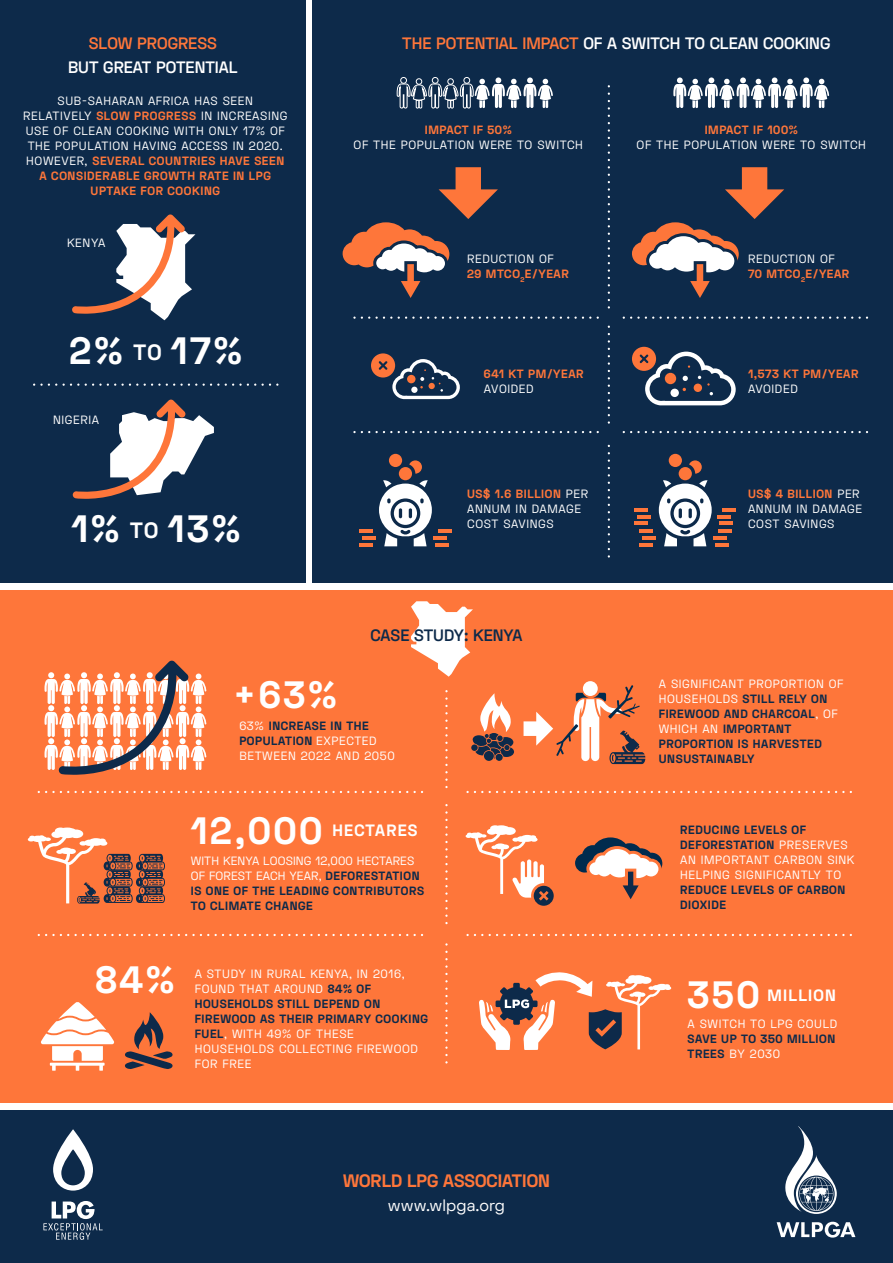
<style>
.page{position:relative;width:893px;height:1263px;background:#fff}
.page>*{position:absolute;margin:0;border:0;box-sizing:border-box;transform-origin:0 0}
.t1{font:700 38.1px "Space Grotesk";letter-spacing:.075em;color:#fff}
.t2{font:700 18px "Space Grotesk";color:#fe763a}
.t3{font:600 16.5px "Space Grotesk";color:#fff}
.t4{font:600 16.5px "Space Grotesk";color:#0d2a4a}
.t5{font:16.5px "Space Grotesk";letter-spacing:.005em;color:#fff}
.t6{font:600 16.5px "Space Grotesk";color:#fe763a}
.t7{font:700 16.35px "Space Grotesk";letter-spacing:.075em;color:#fff}
.t8{font:12px/15px "Space Grotesk";letter-spacing:.05em;color:#fff}
.t9{font:700 12px/15px "Space Grotesk";letter-spacing:.05em;color:#0d2a4a}
.t10{font:700 12px/15px "Space Grotesk";letter-spacing:.05em;color:#fe763a}
.s1{font-weight:700;color:#fe763a}
.s2{font-size:22.2px}
.s3{color:#fe763a}
.s4{font-weight:400;color:#fff}
.s5{font-weight:700;color:#0d2a4a}
</style>
<div class="page">
<div style="left:0;top:1110px;width:893px;height:153px;background:#0d2a4a"></div>
<svg style="left:53px;top:1129px;width:40px;height:61px"></svg>
<svg style="left:43px;top:1201px;width:60px;height:39px"></svg>
<svg style="left:785px;top:1126px;width:52px;height:88px"></svg>
<svg style="left:777px;top:1222px;width:78px;height:15px"></svg>
<div style="left:0;top:0;width:306px;height:582px;background:#0d2a4a"></div>
<div style="left:313px;top:0;width:580px;height:582px;background:#0d2a4a"></div>
<svg style="left:34px;top:383px;width:244px;height:3px"></svg>
<svg style="left:354px;top:316px;width:244px;height:3px"></svg>
<svg style="left:624px;top:316px;width:243px;height:3px"></svg>
<svg style="left:354px;top:431px;width:244px;height:2px"></svg>
<svg style="left:624px;top:431px;width:243px;height:2px"></svg>
<svg style="left:608px;top:85px;width:2px;height:222px"></svg>
<svg style="left:608px;top:325px;width:2px;height:98px"></svg>
<svg style="left:608px;top:444px;width:2px;height:112px"></svg>
<div style="left:0;top:591px;width:893px;height:512px;background:#fe763a"></div>
<svg style="left:445px;top:804px;width:3px;height:119px"></svg>
<svg style="left:445px;top:690px;width:3px;height:97px"></svg>
<svg style="left:445px;top:943px;width:3px;height:119px"></svg>
<svg style="left:39px;top:934px;width:385px;height:2px"></svg>
<svg style="left:467px;top:934px;width:385px;height:2px"></svg>
<svg style="left:39px;top:791px;width:385px;height:2px"></svg>
<svg style="left:467px;top:791px;width:385px;height:2px"></svg>
<svg style="left:411px;top:601px;width:62px;height:76px"></svg>
<svg style="left:72px;top:214px;width:123px;height:106px"></svg>
<svg style="left:73px;top:400px;width:141px;height:99px"></svg>
<svg style="left:396px;top:77px;width:157px;height:32px"></svg>
<svg style="left:673px;top:77px;width:156px;height:31px"></svg>
<svg style="left:343px;top:167px;width:155px;height:131px"></svg>
<svg style="left:632px;top:167px;width:152px;height:131px"></svg>
<svg style="left:575px;top:837px;width:88px;height:63px"></svg>
<svg style="left:371px;top:353px;width:89px;height:46px"></svg>
<svg style="left:632px;top:347px;width:104px;height:58px"></svg>
<svg style="left:359px;top:543px;width:13px;height:3px"></svg>
<svg style="left:359px;top:530px;width:13px;height:3px"></svg>
<hr style="left:362px;top:536px;width:14px;height:4px;background:#fe763a">
<div style="left:389px;top:454px;width:13px;height:13px;background:#fe763a;border-radius:50%"></div>
<hr style="left:438px;top:530px;width:14px;height:3px;background:#fe763a">
<svg style="left:379px;top:460px;width:69px;height:86px"></svg>
<svg style="left:639px;top:543px;width:13px;height:3px"></svg>
<hr style="left:642px;top:536px;width:13px;height:4px;background:#fe763a">
<svg style="left:634px;top:522px;width:18px;height:11px"></svg>
<hr style="left:634px;top:508px;width:13px;height:4px;background:#fe763a">
<hr style="left:637px;top:515px;width:14px;height:3px;background:#fe763a">
<div style="left:669px;top:454px;width:13px;height:13px;background:#fe763a;border-radius:50%"></div>
<hr style="left:722px;top:508px;width:14px;height:4px;background:#fe763a">
<svg style="left:659px;top:460px;width:73px;height:86px"></svg>
<svg style="left:45px;top:661px;width:161px;height:114px"></svg>
<svg style="left:28px;top:827px;width:137px;height:76px"></svg>
<svg style="left:41px;top:1002px;width:74px;height:69px"></svg>
<svg style="left:125px;top:1012px;width:48px;height:57px"></svg>
<svg style="left:471px;top:693px;width:43px;height:68px"></svg>
<svg style="left:583px;top:681px;width:15px;height:15px"></svg>
<svg style="left:524px;top:685px;width:121px;height:79px"></svg>
<svg style="left:466px;top:825px;width:88px;height:81px"></svg>
<svg style="left:479px;top:972px;width:192px;height:78px"></svg>
<h3 class="t6" style="left:89px;top:33px;width:130px">SLOW PROGRESS</h3>
<h3 class="t3" style="left:68px;top:57px;width:171px">BUT GREAT POTENTIAL</h3>
<p class="t8" style="left:23px;top:94px;width:266px;text-align:center">SUB-SAHARAN AFRICA HAS SEEN RELATIVELY <span class="s1">SLOW PROGRESS</span> IN INCREASING USE OF CLEAN COOKING WITH ONLY 17% OF THE POPULATION HAVING ACCESS IN 2020.<br>HOWEVER, <span class="s1">SEVERAL COUNTRIES HAVE SEEN A CONSIDERABLE GROWTH RATE IN LPG UPTAKE FOR COOKING</span></p>
<p class="t8" style="left:67px;top:235px;width:40px">KENYA</p>
<h1 class="t1" style="left:70px;top:325px;width:174px">2% <span class="s2">TO</span> 17%</h1>
<p class="t8" style="left:53px;top:412px;width:47px">NIGERIA</p>
<h1 class="t1" style="left:71px;top:504px;width:171px">1% <span class="s2">TO</span> 13%</h1>
<h3 class="t3" style="left:402px;top:33px;width:430px"><span class="s3">THE POTENTIAL IMPACT</span> OF A SWITCH TO CLEAN COOKING</h3>
<p class="t10" style="left:425px;top:122px;width:88px">IMPACT IF 50%</p>
<p class="t8" style="left:354px;top:137px;width:231px">OF THE POPULATION WERE TO SWITCH</p>
<p class="t10" style="left:705px;top:122px;width:95px">IMPACT IF 100%</p>
<p class="t8" style="left:637px;top:137px;width:231px">OF THE POPULATION WERE TO SWITCH</p>
<p class="t10" style="left:467px;top:251px;width:103px"><span class="s4">REDUCTION OF<br></span>29 MTCO<sub>2</sub>E/YEAR</p>
<p class="t10" style="left:748px;top:251px;width:103px"><span class="s4">REDUCTION OF<br></span>70 MTCO<sub>2</sub>E/YEAR</p>
<p class="t10" style="left:484px;top:366px;width:101px">641 KT PM/YEAR</p>
<p class="t8" style="left:484px;top:381px;width:51px">AVOIDED</p>
<p class="t10" style="left:748px;top:366px;width:112px">1,573 KT PM/YEAR</p>
<p class="t8" style="left:748px;top:381px;width:51px">AVOIDED</p>
<p class="t8" style="left:467px;top:486px;width:122px"><span class="s1">US$ 1.6 BILLION</span> PER<br>ANNUM IN DAMAGE<br>COST SAVINGS</p>
<p class="t8" style="left:748px;top:486px;width:116px"><span class="s1">US$ 4 BILLION</span> PER<br>ANNUM IN DAMAGE<br>COST SAVINGS</p>
<h3 class="t4" style="left:371px;top:624px;width:153px">CASE STUDY: KENYA</h3>
<h1 class="t1" style="left:233px;top:670px;width:106px">+63%</h1>
<p class="t8" style="left:239px;top:718px;width:157px">63% <span class="s5">INCREASE IN THE<br>POPULATION</span> EXPECTED<br>BETWEEN 2022 AND 2050</p>
<h1 class="t1" style="left:191px;top:805px;width:133px">12,000</h1>
<h3 class="t7" style="left:332px;top:820px;width:87px">HECTARES</h3>
<p class="t9" style="left:191px;top:854px;width:235px"><span class="s4">WITH KENYA LOOSING 12,000 HECTARES<br>OF FOREST EACH YEAR,</span> DEFORESTATION<br>IS ONE OF THE LEADING CONTRIBUTORS<br>TO CLIMATE CHANGE</p>
<p class="t9" style="left:659px;top:677px;width:186px"><span class="s4">A SIGNIFICANT PROPORTION OF<br>HOUSEHOLDS</span> STILL RELY ON<br>FIREWOOD AND CHARCOAL<span class="s4">, OF<br>WHICH AN</span> IMPORTANT<br>PROPORTION IS HARVESTED<br>UNSUSTAINABLY</p>
<p class="t8" style="left:680px;top:822px;width:176px"><span class="s5">REDUCING LEVELS OF<br>DEFORESTATION</span> PRESERVES<br>AN IMPORTANT CARBON SINK<br>HELPING SIGNIFICANTLY TO</p>
<p class="t9" style="left:680px;top:883px;width:167px">REDUCE LEVELS OF CARBON<br>DIOXIDE</p>
<h1 class="t1" style="left:95px;top:955px;width:81px">84%</h1>
<p class="t8" style="left:195px;top:966px;width:235px">A STUDY IN RURAL KENYA, IN 2016,<br>FOUND THAT AROUND <span class="s5">84% OF<br>HOUSEHOLDS STILL DEPEND ON<br>FIREWOOD AS THEIR PRIMARY COOKING<br>FUEL</span>, WITH 49% OF THESE<br>HOUSEHOLDS COLLECTING FIREWOOD<br>FOR FREE</p>
<h1 class="t1" style="left:688px;top:970px;width:73px">350</h1>
<h3 class="t7" style="left:768px;top:984px;width:70px">MILLION</h3>
<p class="t8" style="left:688px;top:1016px;width:151px">A SWITCH TO LPG COULD</p>
<p class="t9" style="left:688px;top:1031px;width:149px">SAVE UP TO 350 MILLION<br>TREES <span class="s4">BY 2030</span></p>
<h2 class="t2" style="left:343px;top:1169px;width:208px">WORLD LPG ASSOCIATION</h2>
<h3 class="t5" style="left:388px;top:1194px;width:119px">www.wlpga.org</h3>
</div>
